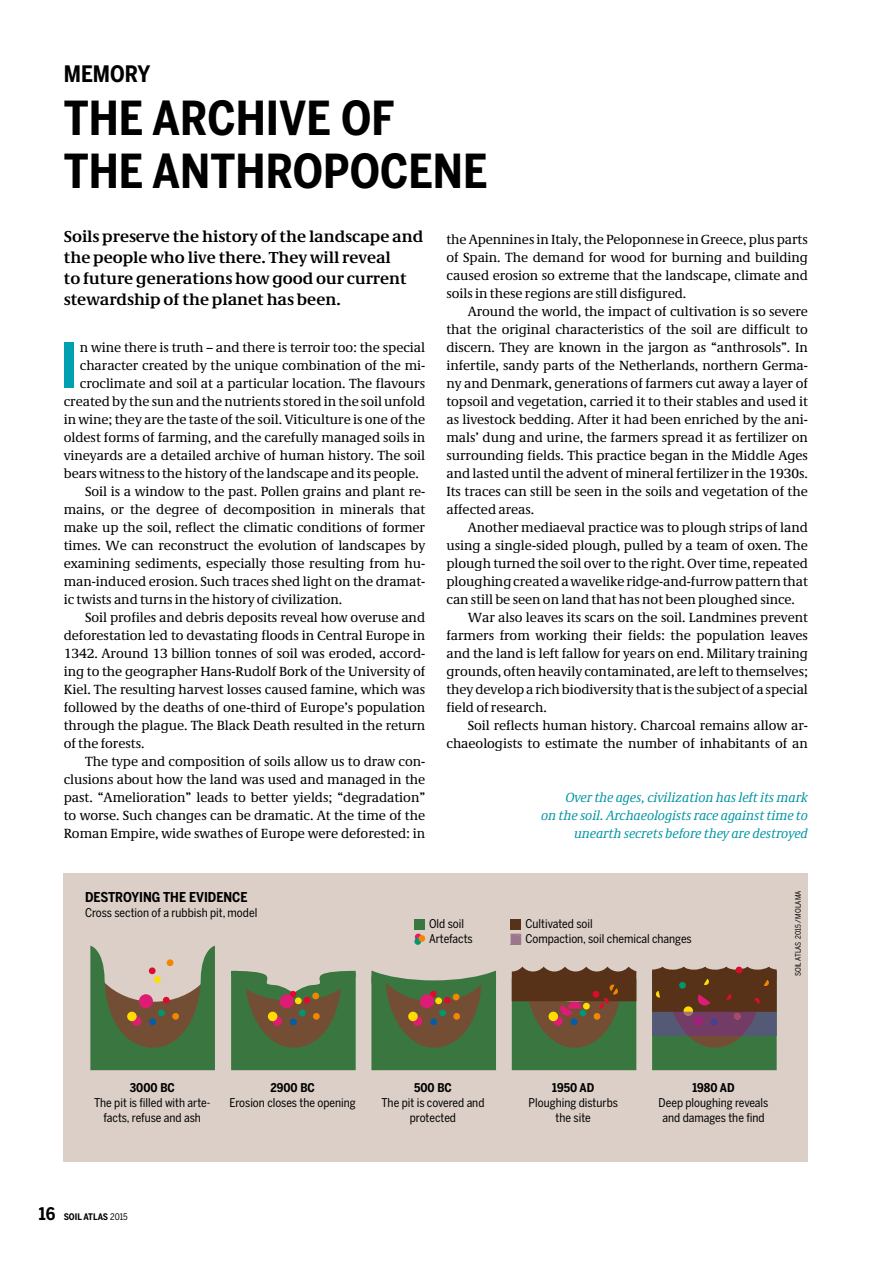
<style>
.page{position:relative;width:893px;height:1263px;background:#fff}
.page>*{position:absolute;margin:0;border:0;box-sizing:border-box;transform-origin:0 0}
.t1{font:700 62.1px "Benton Sans Cond";color:#00a0b1}
.t2{font:700 46.5px/52.5px "Benton Sans Cond";color:#000}
.t3{font:700 22.5px "Benton Sans Cond";color:#000}
.t4{font:700 16.5px/21px "Neue Demos";color:#000}
.t5{font:13.5px/18px "Demos Pro";letter-spacing:-.005em;color:#000;text-align:justify}
.t6{font:italic 13.5px/18px "Demos Pro";letter-spacing:-.005em;color:#0095a4;text-align:right}
.t7{font:700 13.5px "Benton Sans Cond";color:#000}
.t8{font:12px/15px "Benton Sans Cond";color:#000;text-align:center}
.t9{font:700 12px "Benton Sans Cond";color:#000}
.t10{font:700 9px "Benton Sans Cond";color:#000}
.t11{font:7.5px "Benton Sans Cond";color:#000}
.s1{font-size:17.25px}
.s2{font-weight:400}
</style>
<div class="page">
<div style="left:64px;top:874px;width:744px;height:288px;background:#dbcfc7"></div>
<svg style="left:90px;top:946px;width:125px;height:124px"></svg>
<svg style="left:511px;top:966px;width:125px;height:104px;background:#5b5c38"></svg>
<svg style="left:231px;top:970px;width:125px;height:100px;background:#5b7248"></svg>
<div style="left:312px;top:992px;width:7px;height:7px;background:#f18700;border-radius:50%"></div>
<svg style="left:371px;top:971px;width:125px;height:99px;background:#597045"></svg>
<svg style="left:652px;top:966px;width:125px;height:104px;background:#59513d"></svg>
<div style="left:711px;top:1018px;width:7px;height:7px;background:#484092;border-radius:50%"></div>
<div style="left:414px;top:919px;width:11px;height:10px;background:#3a763f"></div>
<svg style="left:511px;top:934px;width:10px;height:10px"></svg>
<div style="left:511px;top:919px;width:10px;height:10px;background:#583119"></div>
<div style="left:415px;top:933px;width:7px;height:7px;background:#de1c73;border-radius:50%"></div>
<div style="left:414px;top:938px;width:7px;height:7px;background:#009770;border-radius:50%"></div>
<div style="left:418px;top:935px;width:7px;height:7px;background:#f18700;border-radius:50%"></div>
<h3 class="t3" style="left:64px;top:60px;width:88px">MEMORY</h3>
<h2 class="t2" style="left:64px;top:93px;width:425px">THE ARCHIVE OF<br>THE ANTHROPOCENE</h2>
<p class="t4" style="left:64px;top:226px;width:361px">Soils preserve the history of the landscape and the people who live there. They will reveal<br>to future generations how good our current stewardship of the planet has been.</p>
<h1 class="t1" style="left:60px;top:329px;width:19px">I</h1>
<p class="t5" style="left:80px;top:338px;width:347px">n wine there is truth – and there is terroir too: the special</p>
<p class="t5" style="left:80px;top:356px;width:347px">character created by the unique combination of the mi-</p>
<p class="t5" style="left:80px;top:374px;width:347px">croclimate and soil at a particular location. The flavours</p>
<p class="t5" style="left:64px;top:392px;width:363px">created by the sun and the nutrients stored in the soil unfold</p>
<p class="t5" style="left:64px;top:410px;width:363px">in wine; they are the taste of the soil. Viticulture is one of the</p>
<p class="t5" style="left:64px;top:428px;width:363px">oldest forms of farming, and the carefully managed soils in</p>
<p class="t5" style="left:64px;top:446px;width:363px">vineyards are a detailed archive of human history. The soil</p>
<p class="t5" style="left:64px;top:464px;width:357px">bears witness to the history of the landscape and its people.</p>
<p class="t5" style="left:85px;top:482px;width:342px">Soil is a window to the past. Pollen grains and plant re-</p>
<p class="t5" style="left:64px;top:500px;width:363px">mains, or the degree of decomposition in minerals that</p>
<p class="t5" style="left:64px;top:518px;width:363px">make up the soil, reflect the climatic conditions of former</p>
<p class="t5" style="left:64px;top:536px;width:363px">times. We can reconstruct the evolution of landscapes by</p>
<p class="t5" style="left:64px;top:554px;width:363px">examining sediments, especially those resulting from hu-</p>
<p class="t5" style="left:64px;top:572px;width:363px">man-induced erosion. Such traces shed light on the dramat-</p>
<p class="t5" style="left:64px;top:590px;width:280px">ic twists and turns in the history of civilization.</p>
<p class="t5" style="left:85px;top:608px;width:342px">Soil profiles and debris deposits reveal how overuse and</p>
<p class="t5" style="left:64px;top:626px;width:363px">deforestation led to devastating floods in Central Europe in</p>
<p class="t5" style="left:64px;top:644px;width:363px">1342. Around 13 billion tonnes of soil was eroded, accord-</p>
<p class="t5" style="left:64px;top:662px;width:363px">ing to the geographer Hans-Rudolf Bork of the University of</p>
<p class="t5" style="left:64px;top:680px;width:363px">Kiel. The resulting harvest losses caused famine, which was</p>
<p class="t5" style="left:64px;top:698px;width:363px">followed by the deaths of one-third of Europe’s population</p>
<p class="t5" style="left:64px;top:716px;width:363px">through the plague. The Black Death resulted in the return</p>
<p class="t5" style="left:64px;top:734px;width:82px">of the forests.</p>
<p class="t5" style="left:85px;top:752px;width:342px">The type and composition of soils allow us to draw con-</p>
<p class="t5" style="left:64px;top:770px;width:363px">clusions about how the land was used and managed in the</p>
<p class="t5" style="left:64px;top:788px;width:363px">past. “Amelioration” leads to better yields; “degradation”</p>
<p class="t5" style="left:64px;top:806px;width:363px">to worse. Such changes can be dramatic. At the time of the</p>
<p class="t5" style="left:64px;top:824px;width:363px">Roman Empire, wide swathes of Europe were deforested: in</p>
<p class="t5" style="left:446px;top:230px;width:363px">the Apennines in Italy, the Peloponnese in Greece, plus parts of Spain. The demand for wood for burning and building caused erosion so extreme that the landscape, climate and soils in these regions are still disfigured.</p>
<p class="t5" style="left:446px;top:302px;width:363px;text-indent:21px">Around the world, the impact of cultivation is so severe that the original characteristics of the soil are difficult to discern. They are known in the jargon as “anthrosols”. In infertile, sandy parts of the Netherlands, northern Germa&shy;ny and Denmark, generations of farmers cut away a layer of topsoil and vegetation, carried it to their stables and used it as livestock bedding. After it had been enriched by the ani&shy;mals’ dung and urine, the farmers spread it as fertilizer on surrounding fields. This practice began in the Middle Ages and lasted until the advent of mineral fertilizer in the 1930s.<br>Its traces can still be seen in the soils and vegetation of the affected areas.</p>
<p class="t5" style="left:468px;top:518px;width:342px">Another mediaeval practice was to plough strips of land</p>
<p class="t5" style="left:446px;top:536px;width:363px">using a single-sided plough, pulled by a team of oxen. The</p>
<p class="t5" style="left:446px;top:554px;width:363px">plough turned the soil over to the right. Over time, repeated</p>
<p class="t5" style="left:446px;top:572px;width:363px">ploughing created a wavelike ridge-and-furrow pattern that</p>
<p class="t5" style="left:446px;top:590px;width:350px">can still be seen on land that has not been ploughed since.</p>
<p class="t5" style="left:468px;top:608px;width:342px">War also leaves its scars on the soil. Landmines prevent</p>
<p class="t5" style="left:446px;top:626px;width:363px">farmers from working their fields: the population leaves</p>
<p class="t5" style="left:446px;top:644px;width:363px">and the land is left fallow for years on end. Military training</p>
<p class="t5" style="left:446px;top:662px;width:363px">grounds, often heavily contaminated, are left to themselves;</p>
<p class="t5" style="left:446px;top:680px;width:363px">they develop a rich biodiversity that is the subject of a special</p>
<p class="t5" style="left:446px;top:698px;width:102px">field of research.</p>
<p class="t5" style="left:468px;top:716px;width:342px">Soil reflects human history. Charcoal remains allow ar-</p>
<p class="t5" style="left:446px;top:734px;width:363px">chaeologists to estimate the number of inhabitants of an</p>
<p class="t6" style="left:541px;top:788px;width:268px">Over the ages, civilization has left its mark<br>on the soil. Archaeologists race against time to unearth secrets before they are destroyed</p>
<p class="t7" style="left:85px;top:889px;width:164px">DESTROYING THE EVIDENCE</p>
<p class="t8" style="left:85px;top:905px;width:174px">Cross section of a rubbish pit, model</p>
<p class="t8" style="left:429px;top:917px;width:45px;text-align:left">Old soil<br>Artefacts</p>
<p class="t8" style="left:525px;top:917px;width:168px;text-align:left">Cultivated soil<br>Compaction, soil chemical changes</p>
<p class="t11" style="left:794px;top:976px;width:87px;rotate:-90deg">SOIL ATLAS 2015 / MOLAMA</p>
<p class="t9" style="left:130px;top:1081px;width:47px">3000 BC</p>
<p class="t8" style="left:94px;top:1095px;width:118px">The pit is filled with arte&shy;facts, refuse and ash</p>
<p class="t9" style="left:270px;top:1081px;width:46px">2900 BC</p>
<p class="t8" style="left:229px;top:1095px;width:128px">Erosion closes the opening</p>
<p class="t9" style="left:414px;top:1081px;width:39px">500 BC</p>
<p class="t8" style="left:381px;top:1095px;width:105px">The pit is covered and protected</p>
<p class="t10" style="left:39px;top:1212px;width:90px"><span class="s1">16</span> SOIL ATLAS <span class="s2">2015</span></p>
<p class="t9" style="left:552px;top:1081px;width:44px">1950 AD</p>
<p class="t8" style="left:529px;top:1095px;width:91px">Ploughing disturbs the site</p>
<p class="t9" style="left:692px;top:1081px;width:44px">1980 AD</p>
<p class="t8" style="left:659px;top:1095px;width:111px">Deep ploughing reveals and damages the find</p>
</div>
